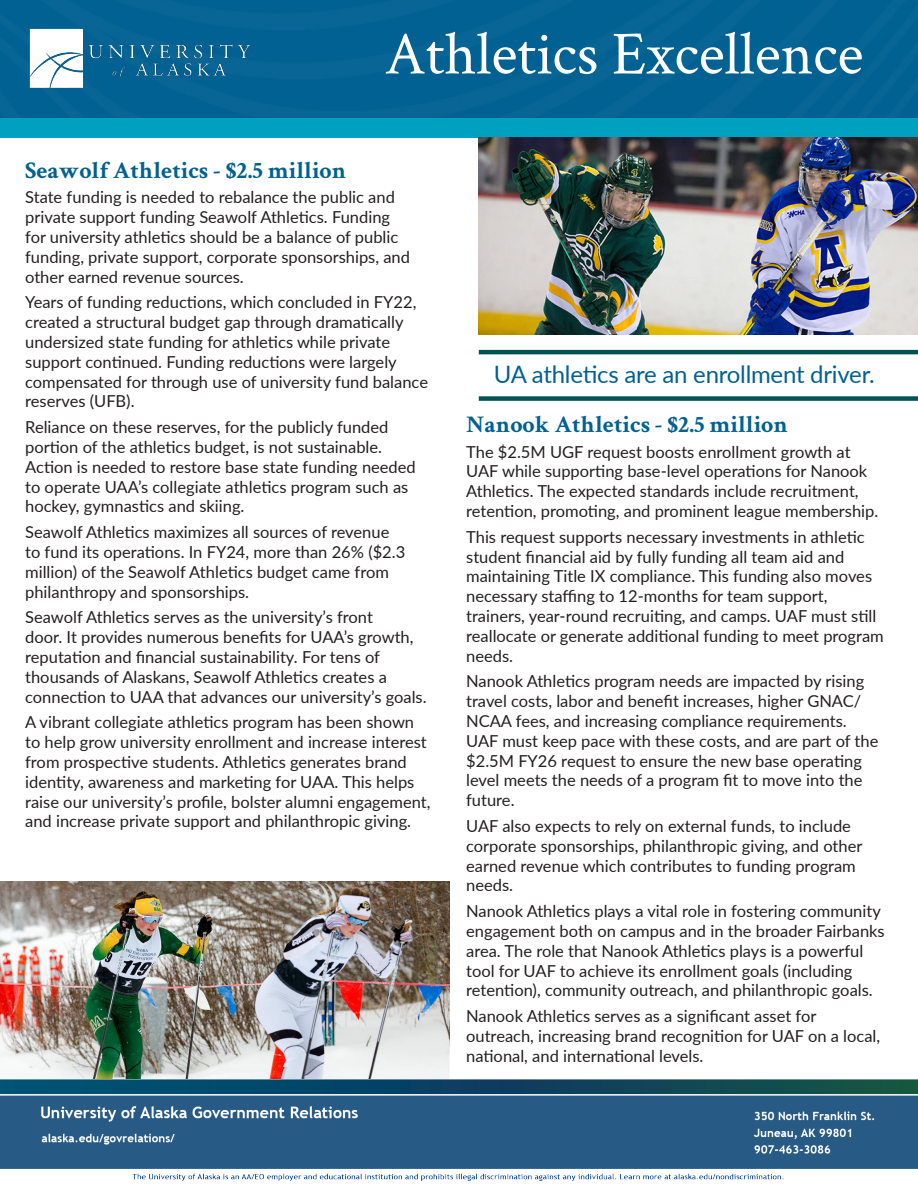
<style>
.page{position:relative;width:918px;height:1188px;background:#fff}
.page>*{position:absolute;margin:0;border:0;box-sizing:border-box;transform-origin:0 0}
.t1{font:61.5px "Crimson Text";color:#fff}
.t2{font:700 24px "Crimson Text";color:#006192}
.t3{font:24px "Lato";letter-spacing:-.01em;color:#006192}
.Text{font:16.5px/19.8px "Lato";color:#231f20}
</style>
<div class="page">
<img style="left:0;top:0;width:918px;height:1181px">
<div style="left:289px;top:1039px;width:189px;height:39px;background:#fff"></div>
<svg style="left:0;top:1078px;width:918px;height:18px;background:#306579"></svg>
<hr style="left:479px;top:350px;width:439px;height:4px;background:#005255">
<div style="left:479px;top:396px;width:439px;height:5px;background:#005255"></div>
<img style="left:479px;top:138px;width:439px;height:197px">
<img style="left:0;top:881px;width:450px;height:197px">
<p class="t1" style="left:385px;top:12px;width:480px">Athletics Excellence</p>
<p class="t2" style="left:25px;top:155px;width:323px">Seawolf Athletics - $2.5 million</p>
<p class="Text" style="left:25px;top:187px;width:386px">State funding is needed to rebalance the public and private support funding Seawolf Athletics. Funding for university athletics should be a balance of public funding, private support, corporate sponsorships, and other earned revenue sources.</p>
<p class="Text" style="left:25px;top:292px;width:404px">Years of funding reductions, which concluded in FY22, created a structural budget gap through dramatically undersized state funding for athletics while private support continued. Funding reductions were largely compensated for through use of university fund balance reserves (UFB).</p>
<p class="Text" style="left:25px;top:417px;width:392px">Reliance on these reserves, for the publicly funded portion of the athletics budget, is not sustainable.<br>Action is needed to restore base state funding needed to operate UAA’s collegiate athletics program such as hockey, gymnastics and skiing.</p>
<p class="Text" style="left:25px;top:522px;width:382px">Seawolf Athletics maximizes all sources of revenue to fund its operations. In FY24, more than 26% ($2.3 million) of the Seawolf Athletics budget came from philanthropy and sponsorships.</p>
<p class="Text" style="left:25px;top:607px;width:403px">Seawolf Athletics serves as the university’s front<br>door. It provides numerous benefits for UAA’s growth, reputation and financial sustainability. For tens of thousands of Alaskans, Seawolf Athletics creates a connection to UAA that advances our university’s goals.</p>
<p class="Text" style="left:25px;top:712px;width:407px">A vibrant collegiate athletics program has been shown to help grow university enrollment and increase interest from prospective students. Athletics generates brand identity, awareness and marketing for UAA. This helps raise our university’s profile, bolster alumni engagement, and increase private support and philanthropic giving.</p>
<p class="t3" style="left:494px;top:357px;width:383px">UA athletics are an enrollment driver.</p>
<p class="t2" style="left:466px;top:409px;width:323px">Nanook Athletics - $2.5 million</p>
<p class="Text" style="left:466px;top:441px;width:414px">The $2.5M UGF request boosts enrollment growth at UAF while supporting base-level operations for Nanook Athletics. The expected standards include recruitment, retention, promoting, and prominent league membership.</p>
<p class="Text" style="left:466px;top:526px;width:419px">This request supports necessary investments in athletic student financial aid by fully funding all team aid and maintaining Title IX compliance. This funding also moves necessary staffing to 12-months for team support, trainers, year-round recruiting, and camps. UAF must still reallocate or generate additional funding to meet program needs.</p>
<p class="Text" style="left:466px;top:671px;width:414px">Nanook Athletics program needs are impacted by rising travel costs, labor and benefit increases, higher GNAC/ NCAA fees, and increasing compliance requirements.<br>UAF must keep pace with these costs, and are part of the $2.5M FY26 request to ensure the new base operating level meets the needs of a program fit to move into the future.</p>
<p class="Text" style="left:466px;top:815px;width:398px">UAF also expects to rely on external funds, to include corporate sponsorships, philanthropic giving, and other earned revenue which contributes to funding program needs.</p>
<p class="Text" style="left:466px;top:901px;width:420px">Nanook Athletics plays a vital role in fostering community engagement both on campus and in the broader Fairbanks area. The role that Nanook Athletics plays is a powerful tool for UAF to achieve its enrollment goals (including retention), community outreach, and philanthropic goals.</p>
<p class="Text" style="left:466px;top:1006px;width:416px">Nanook Athletics serves as a significant asset for outreach, increasing brand recognition for UAF on a local, national, and international levels.</p>
</div>
